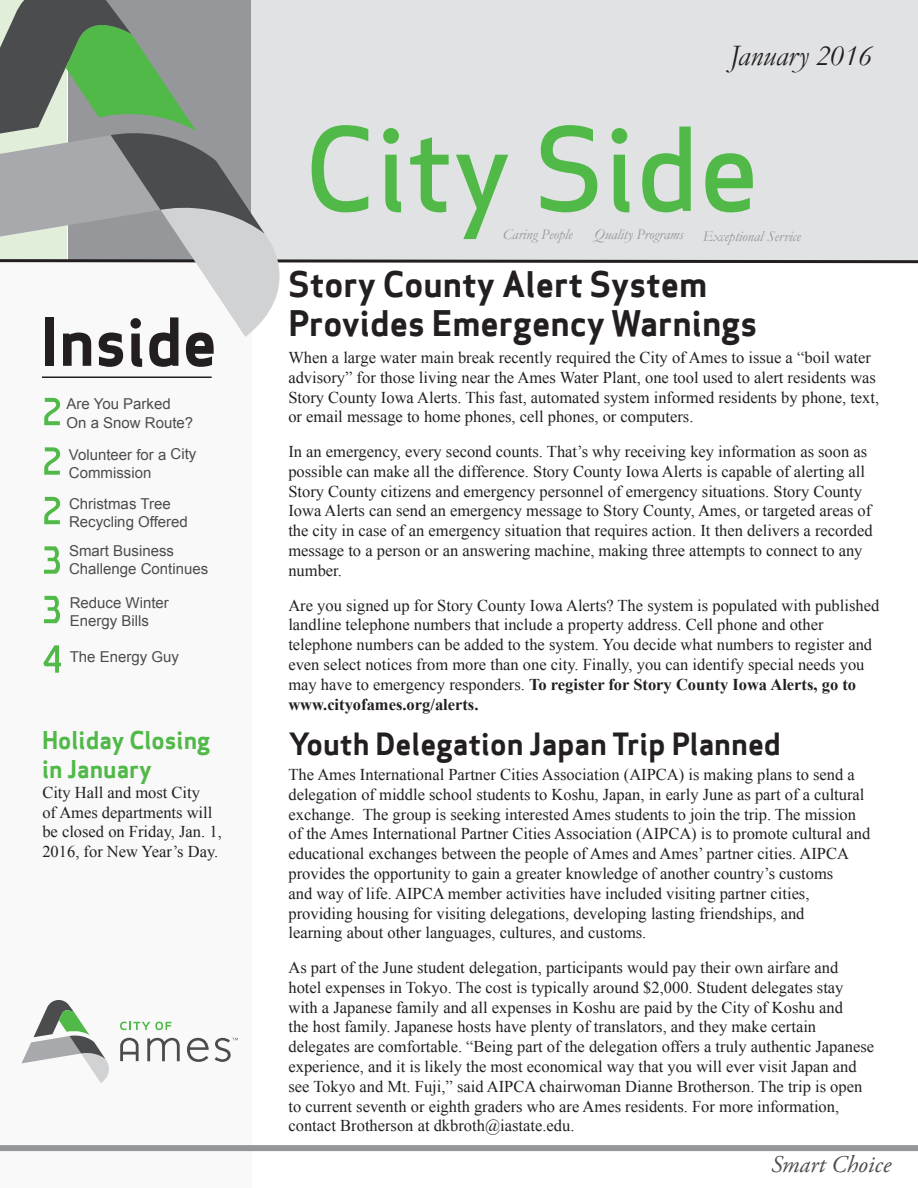
<style>
.page{position:relative;width:918px;height:1188px;background:#fff}
.page>*{position:absolute;margin:0;border:0;box-sizing:border-box;transform-origin:0 0}
.t1{font:500 112.5px "Apex Sans";color:#51b948}
.t2{font:700 64.5px "Apex Sans";color:#231f20}
.t3{font:600 52.5px/49.5px "Affluent";color:#51b948}
.HEADLINES_Page_1_and{font:700 34.5px/39px "Apex Sans";color:#231f20}
.HEADLINES_Page_1_and-2{font:700 30px "Apex Sans";color:#231f20}
.t4{font:italic 30px "Garamond";color:#231f20}
.t5{font:700 24px/28.8px "Apex Sans";color:#51b948}
.t6{font:italic 24px "Adobe Garamond Pro";color:#4b4c4d}
.t7{font:16.5px/19.8px "Times New Roman";color:#231f20}
.t8{font:15px/18px "Arial";color:#4b4c4d}
.t9{font:italic 15px "Garamond";color:#95979a}
.s1{font-weight:700}
</style>
<div class="page">
<div style="left:0;top:261px;width:251px;height:927px;background:#f9f9f9"></div>
<div style="left:0;top:1145px;width:918px;height:6px;background:#95979a"></div>
<hr style="left:42px;top:376px;width:170px;height:2px;background:#231f20">
<svg style="left:0;top:0;width:918px;height:337px"></svg>
<svg style="left:120px;top:1022px;width:52px;height:8px"></svg>
<svg style="left:21px;top:1000px;width:88px;height:83px"></svg>
<svg style="left:147px;top:1038px;width:33px;height:23px"></svg>
<svg style="left:187px;top:1038px;width:22px;height:24px"></svg>
<svg style="left:120px;top:1038px;width:19px;height:23px"></svg>
<svg style="left:215px;top:1038px;width:23px;height:24px"></svg>
<p class="t2" style="left:40px;top:300px;width:179px">Inside</p>
<p class="t8" style="left:67px;top:394px;width:128px;line-height:19.5px">Are You Parked<br>On a Snow Route?</p>
<p class="t3" style="left:41px;top:387px;width:23px">2</p>
<p class="t3" style="left:41px;top:436px;width:23px">2</p>
<p class="t3" style="left:41px;top:486px;width:23px">2</p>
<p class="t3" style="left:41px;top:535px;width:23px">3</p>
<p class="t3" style="left:41px;top:585px;width:23px">3<br>4</p>
<p class="t8" style="left:69px;top:446px;width:129px">Volunteer for a City<br>Commission</p>
<p class="t8" style="left:69px;top:495px;width:103px">Christmas Tree</p>
<p class="t8" style="left:69px;top:513px;width:120px">Recycling Offered</p>
<p class="t8" style="left:69px;top:541px;width:141px">Smart Business<br>Challenge Continues</p>
<p class="t8" style="left:70px;top:593px;width:101px">Reduce Winter<br>Energy Bills</p>
<p class="t8" style="left:70px;top:647px;width:111px">The Energy Guy</p>
<p class="t5" style="left:42px;top:725px;width:170px">Holiday Closing in January</p>
<p class="t7" style="left:42px;top:782px;width:181px">City Hall and most City<br>of Ames departments will be closed on Friday, Jan. 1,<br>2016, for New Year’s Day.</p>
<p class="t4" style="left:730px;top:35px;width:144px">January 2016</p>
<p class="t1" style="left:304px;top:70px;width:457px">City Side</p>
<p class="t9" style="left:503px;top:224px;width:71px">Caring People</p>
<p class="t9" style="left:594px;top:225px;width:91px">Quality Programs</p>
<p class="t9" style="left:703px;top:226px;width:100px">Exceptional Service</p>
<p class="HEADLINES_Page_1_and" style="left:289px;top:265px;width:470px">Story County Alert System<br>Provides Emergency Warnings</p>
<p class="t7" style="left:288px;top:347px;width:592px">When a large water main break recently required the City of Ames to issue a “boil water advisory” for those living near the Ames Water Plant, one tool used to alert residents was Story County Iowa Alerts. This fast, automated system informed residents by phone, text, or email message to home phones, cell phones, or computers.</p>
<p class="t7" style="left:288px;top:441px;width:586px">In an emergency, every second counts. That’s why receiving key information as soon as possible can make all the difference. Story County Iowa Alerts is capable of alerting all Story County citizens and emergency personnel of emergency situations. Story County Iowa Alerts can send an emergency message to Story County, Ames, or targeted areas of the city in case of an emergency situation that requires action. It then delivers a recorded message to a person or an answering machine, making three attempts to connect to any number.</p>
<p class="t7" style="left:288px;top:595px;width:592px">Are you signed up for Story County Iowa Alerts? The system is populated with published landline telephone numbers that include a property address. Cell phone and other telephone numbers can be added to the system. You decide what numbers to register and even select notices from more than one city. Finally, you can identify special needs you may have to emergency responders. <span class="s1">To register for Story County Iowa Alerts, go to www.cityofames.org/alerts.</span></p>
<p class="HEADLINES_Page_1_and-2" style="left:288px;top:724px;width:494px">Youth Delegation Japan Trip Planned</p>
<p class="t7" style="left:288px;top:764px;width:583px">The Ames International Partner Cities Association (AIPCA) is making plans to send a delegation of middle school students to Koshu, Japan, in early June as part of a cultural exchange. The group is seeking interested Ames students to join the trip. The mission of the Ames International Partner Cities Association (AIPCA) is to promote cultural and educational exchanges between the people of Ames and Ames’ partner cities. AIPCA provides the opportunity to gain a greater knowledge of another country’s customs<br>and way of life. AIPCA member activities have included visiting partner cities, providing housing for visiting delegations, developing lasting friendships, and<br>learning about other languages, cultures, and customs.</p>
<p class="t7" style="left:288px;top:957px;width:587px">As part of the June student delegation, participants would pay their own airfare and hotel expenses in Tokyo. The cost is typically around $2,000. Student delegates stay with a Japanese family and all expenses in Koshu are paid by the City of Koshu and<br>the host family. Japanese hosts have plenty of translators, and they make certain delegates are comfortable. “Being part of the delegation offers a truly authentic Japanese experience, and it is likely the most economical way that you will ever visit Japan and see Tokyo and Mt. Fuji,” said AIPCA chairwoman Dianne Brotherson. The trip is open to current seventh or eighth graders who are Ames residents. For more information, contact Brotherson at dkbroth@iastate.edu.</p>
<p class="t6" style="left:771px;top:1150px;width:121px">Smart Choice</p>
</div>
